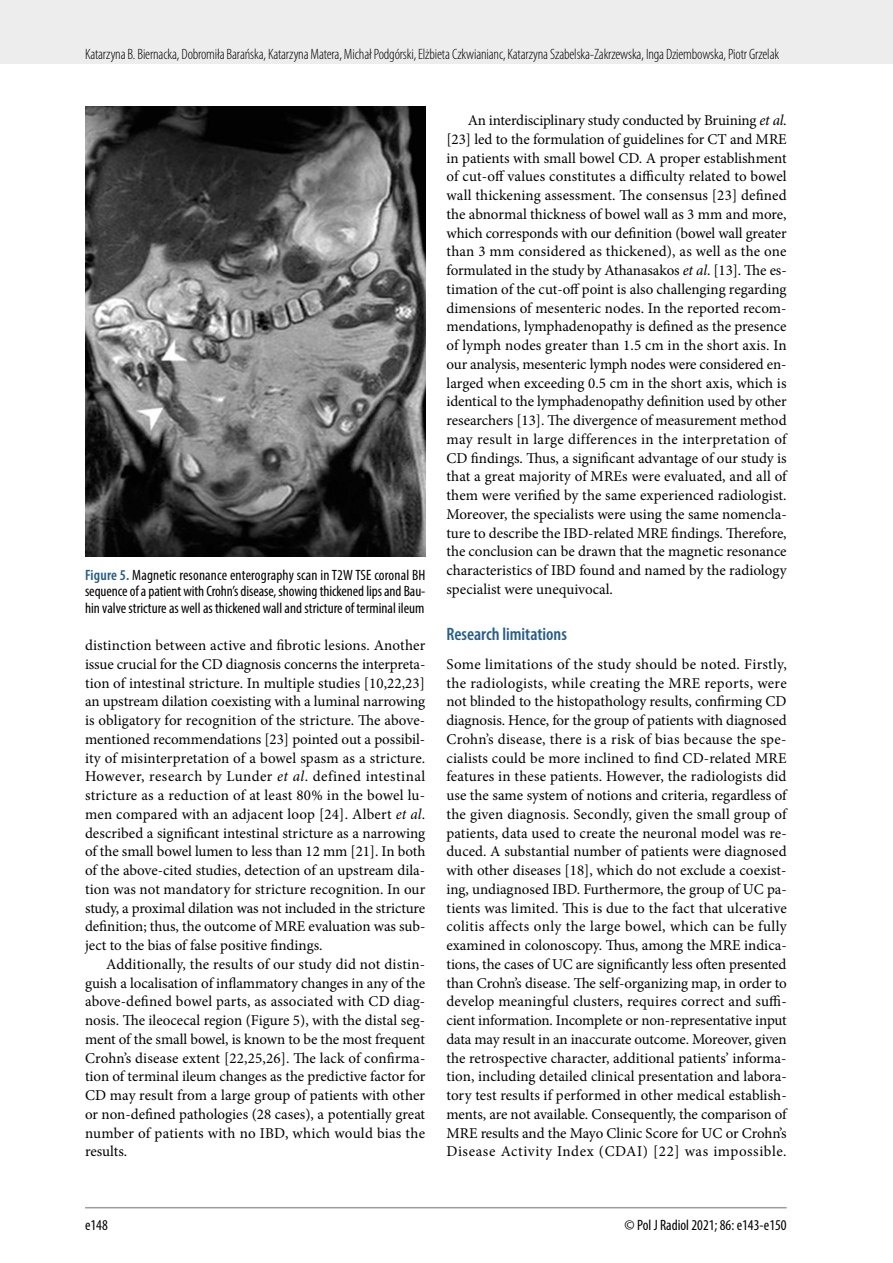
<style>
.page{position:relative;width:893px;height:1263px;background:#fff}
.page>*{position:absolute;margin:0;border:0;box-sizing:border-box;transform-origin:0 0}
.t1{font:600 condensed 18px "Myriad Pro";color:#245d8c}
.t2{font:15px/18.8px "Minion Pro";color:#000;text-align:justify}
.t3{font:condensed 15px/16.5px "Myriad Pro";color:#000;text-align:justify}
.t4{font:300 condensed 15px "Myriad Pro";letter-spacing:-.01em;color:#000}
.s1{font-weight:600;color:#245d8c}
.s2{font-style:italic}
</style>
<div class="page">
<div style="left:0;top:0;width:893px;height:64px;background:#ededed"></div>
<hr style="left:85px;top:1207px;width:702px;height:1px;background:#9d9d9c">
<img style="left:85px;top:106px;width:340px;height:450px">
<p class="t4" style="left:85px;top:45px;width:696px">Katarzyna B. Biernacka, Dobromiła Barańska, Katarzyna Matera, Michał Podgórski, Elżbieta Czkwianianc, Katarzyna Szabelska-Zakrzewska, Inga Dziembowska, Piotr Grzelak</p>
<p class="t3" style="left:85px;top:566px;width:342px"><span class="s1">Figure 5.</span> Magnetic resonance enterography scan in T2W TSE coronal BH sequence of a patient with Crohn’s disease, showing thickened lips and Bau&shy;hin valve stricture as well as thickened wall and stricture of terminal ileum</p>
<p class="t2" style="left:85px;top:636px;width:342px;text-align:left">distinction between active and fibrotic lesions. Another issue crucial for the CD diagnosis concerns the interpreta&shy;tion of intestinal stricture. In multiple studies [10,22,23] an upstream dilation coexisting with a luminal narrowing is obligatory for recognition of the stricture. The above&shy;mentioned recommendations [23] pointed out a possibil&shy;ity of misinterpretation of a bowel spasm as a stricture.<br>However, research by Lunder <span class="s2">et al</span>. defined intestinal stricture as a reduction of at least 80% in the bowel lu&shy;men compared with an adjacent loop [24]. Albert <span class="s2">et al</span>. described a significant intestinal stricture as a narrowing of the small bowel lumen to less than 12 mm [21]. In both of the above-cited studies, detection of an upstream dila&shy;tion was not mandatory for stricture recognition. In our study, a proximal dilation was not included in the stricture definition; thus, the outcome of MRE evaluation was sub&shy;ject to the bias of false positive findings.</p>
<p class="t2" style="left:85px;top:955px;width:342px;text-indent:21px">Additionally, the results of our study did not distin&shy;guish a localisation of inflammatory changes in any of the above-defined bowel parts, as associated with CD diag&shy;nosis. The ileocecal region (Figure 5), with the distal seg&shy;ment of the small bowel, is known to be the most frequent Crohn’s disease extent [22,25,26]. The lack of confirma&shy;tion of terminal ileum changes as the predictive factor for CD may result from a large group of patients with other or non-defined pathologies (28 cases), a potentially great number of patients with no IBD, which would bias the results.</p>
<p class="t2" style="left:446px;top:111px;width:342px;text-indent:21px">An interdisciplinary study conducted by Bruining <span class="s2">et al</span>. [23] led to the formulation of guidelines for CT and MRE in patients with small bowel CD. A proper establishment of cut-off values constitutes a difficulty related to bowel wall thickening assessment. The consensus [23] defined the abnormal thickness of bowel wall as 3 mm and more, which corresponds with our definition (bowel wall greater than 3 mm considered as thickened), as well as the one formulated in the study by Athanasakos <span class="s2">et al</span>. [13]. The es&shy;timation of the cut-off point is also challenging regarding dimensions of mesenteric nodes. In the reported recom&shy;mendations, lymphadenopathy is defined as the presence of lymph nodes greater than 1.5 cm in the short axis. In our analysis, mesenteric lymph nodes were considered en&shy;larged when exceeding 0.5 cm in the short axis, which is identical to the lymphadenopathy definition used by other researchers [13]. The divergence of measurement method may result in large differences in the interpretation of CD findings. Thus, a significant advantage of our study is that a great majority of MREs were evaluated, and all of them were verified by the same experienced radiologist.<br>Moreover, the specialists were using the same nomencla&shy;ture to describe the IBD-related MRE findings. Therefore, the conclusion can be drawn that the magnetic resonance characteristics of IBD found and named by the radiology specialist were unequivocal.</p>
<p class="t1" style="left:446px;top:623px;width:122px">Research limitations</p>
<p class="t2" style="left:446px;top:655px;width:342px">Some limitations of the study should be noted. Firstly, the radiologists, while creating the MRE reports, were not blinded to the histopathology results, confirming CD diagnosis. Hence, for the group of patients with diagnosed Crohn’s disease, there is a risk of bias because the spe&shy;cialists could be more inclined to find CD-related MRE features in these patients. However, the radiologists did use the same system of notions and criteria, regardless of the given diagnosis. Secondly, given the small group of patients, data used to create the neuronal model was re&shy;duced. A substantial number of patients were diagnosed with other diseases [18], which do not exclude a coexist&shy;ing, undiagnosed IBD. Furthermore, the group of UC pa&shy;tients was limited. This is due to the fact that ulcerative colitis affects only the large bowel, which can be fully examined in colonoscopy. Thus, among the MRE indica&shy;tions, the cases of UC are significantly less often presented than Crohn’s disease. The self-organizing map, in order to develop meaningful clusters, requires correct and suffi&shy;cient information. Incomplete or non-representative input data may result in an inaccurate outcome. Moreover, given the retrospective character, additional patients’ informa&shy;tion, including detailed clinical presentation and labora&shy;tory test results if performed in other medical establish&shy;ments, are not available. Consequently, the comparison of MRE results and the Mayo Clinic Score for UC or Crohn’s Disease Activity Index (CDAI) [22] was impossible.</p>
<p class="t3" style="left:85px;top:1216px;width:24px">e148</p>
<p class="t3" style="left:625px;top:1216px;width:164px">© Pol J Radiol 2021; 86: e143-e150</p>
</div>
